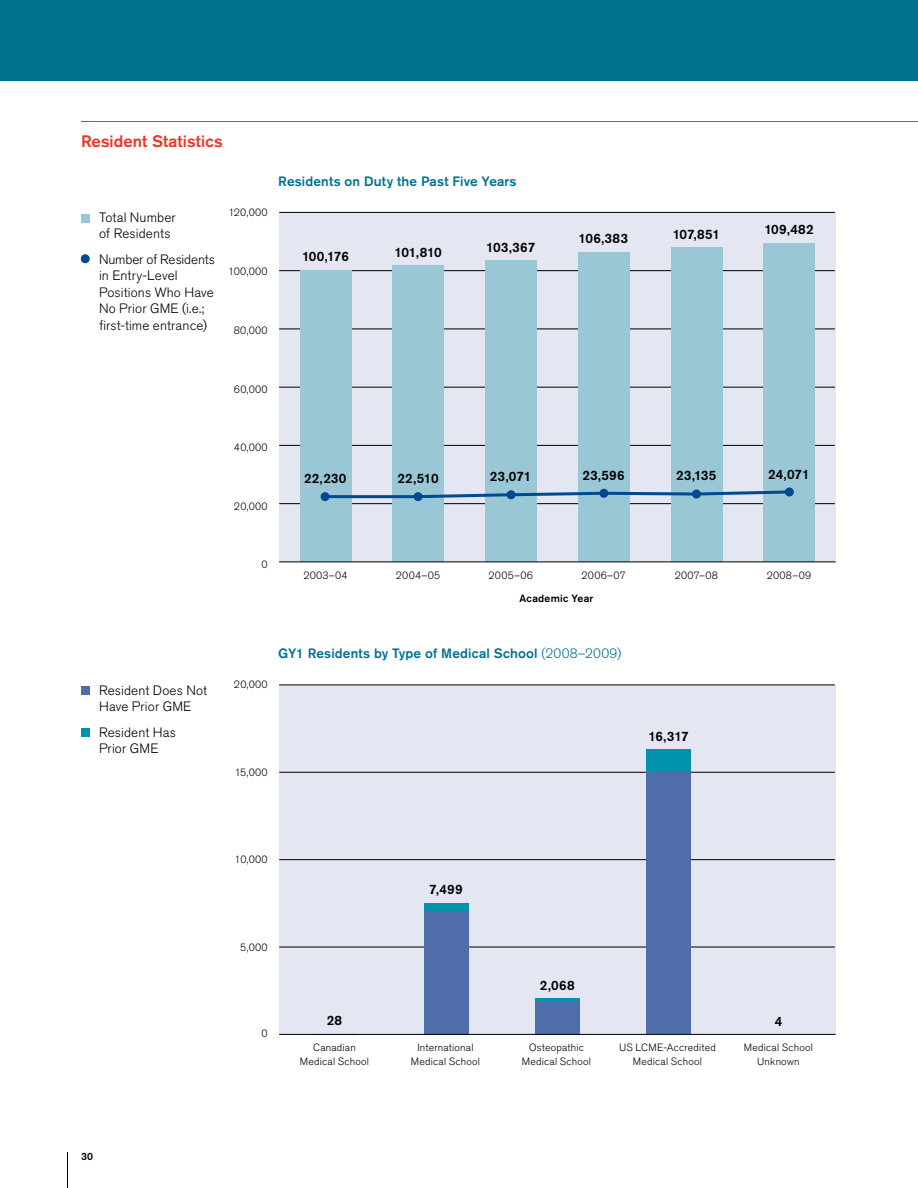
<style>
.page{position:relative;width:918px;height:1188px;background:#fff}
.page>*{position:absolute;margin:0;border:0;box-sizing:border-box;transform-origin:0 0}
.t1{font:500 16.5px "Akzidenz Grotesk Pro";letter-spacing:.005em;color:#ee3424}
.t2{font:300 13.5px/16.5px "Akzidenz Grotesk Pro";letter-spacing:.01em;color:#000}
.t3{font:500 13.5px "Akzidenz Grotesk Pro";letter-spacing:.005em;color:#000}
.t4{font:500 13.5px "Akzidenz Grotesk Pro";letter-spacing:.01em;color:#00728f}
.t5{font:300 10.5px/13.5px "Akzidenz Grotesk Pro";letter-spacing:.02em;color:#000;text-align:center}
.t6{font:500 10.5px "Akzidenz Grotesk Pro";letter-spacing:.02em;color:#000}
.s1{font-weight:300}
</style>
<div class="page">
<hr style="left:67px;top:1152px;width:1px;height:36px;background:#000">
<div style="left:0;top:0;width:918px;height:81px;background:#00728f"></div>
<hr style="left:81px;top:121px;width:837px;height:1px;background:#ee3424">
<div style="left:279px;top:212px;width:557px;height:350px;background:#e4e6f2"></div>
<hr style="left:279px;top:503px;width:556px;height:1px;background:#000">
<hr style="left:279px;top:445px;width:556px;height:1px;background:#000">
<hr style="left:279px;top:387px;width:556px;height:1px;background:#000">
<hr style="left:279px;top:329px;width:556px;height:1px;background:#000">
<hr style="left:279px;top:270px;width:556px;height:1px;background:#000">
<hr style="left:279px;top:212px;width:556px;height:1px;background:#000">
<div style="left:300px;top:270px;width:51px;height:292px;background:#99c7d6"></div>
<div style="left:392px;top:265px;width:52px;height:297px;background:#99c7d6"></div>
<div style="left:485px;top:261px;width:52px;height:301px;background:#99c7d6"></div>
<div style="left:578px;top:252px;width:52px;height:310px;background:#99c7d6"></div>
<div style="left:671px;top:248px;width:51px;height:314px;background:#99c7d6"></div>
<div style="left:763px;top:243px;width:52px;height:319px;background:#99c7d6"></div>
<svg style="left:785px;top:487px;width:9px;height:9px"></svg>
<svg style="left:322px;top:489px;width:470px;height:11px"></svg>
<hr style="left:279px;top:562px;width:557px;height:1px;background:#000">
<div style="left:279px;top:685px;width:557px;height:349px;background:#e4e6f2"></div>
<hr style="left:279px;top:947px;width:556px;height:1px;background:#000">
<hr style="left:279px;top:859px;width:556px;height:1px;background:#000">
<hr style="left:279px;top:772px;width:556px;height:1px;background:#000">
<hr style="left:279px;top:685px;width:556px;height:1px;background:#000">
<div style="left:424px;top:903px;width:44px;height:8px;background:#0091ac"></div>
<hr style="left:535px;top:998px;width:45px;height:3px;background:#0091ac">
<div style="left:646px;top:749px;width:45px;height:23px;background:#0091ac"></div>
<div style="left:424px;top:911px;width:44px;height:123px;background:#4f6da9"></div>
<div style="left:535px;top:1001px;width:45px;height:33px;background:#4f6da9"></div>
<div style="left:646px;top:772px;width:45px;height:262px;background:#4f6da9"></div>
<hr style="left:279px;top:1034px;width:557px;height:1px;background:#000">
<div style="left:81px;top:214px;width:9px;height:8px;background:#99c7d6"></div>
<div style="left:81px;top:254px;width:9px;height:9px;background:#004990;border-radius:50%"></div>
<div style="left:81px;top:686px;width:9px;height:9px;background:#506da9"></div>
<div style="left:81px;top:728px;width:9px;height:9px;background:#0091ac"></div>
<h1 class="t1" style="left:81px;top:131px;width:143px">Resident Statistics</h1>
<p class="t2" style="left:99px;top:209px;width:78px">Total Number of Residents</p>
<p class="t2" style="left:99px;top:251px;width:118px">Number of Residents in Entry-Level<br>Positions Who Have<br>No Prior GME (i.e.; first-time entrance)</p>
<p class="t5" style="left:228px;top:205px;width:41px">120,000</p>
<p class="t5" style="left:228px;top:264px;width:41px">100,000</p>
<p class="t5" style="left:234px;top:324px;width:35px">80,000</p>
<p class="t4" style="left:278px;top:172px;width:240px">Residents on Duty the Past Five Years</p>
<p class="t3" style="left:302px;top:248px;width:48px">100,176</p>
<p class="t3" style="left:395px;top:243px;width:49px">101,810</p>
<p class="t3" style="left:486px;top:239px;width:51px">103,367</p>
<p class="t5" style="left:234px;top:382px;width:35px">60,000</p>
<p class="t5" style="left:234px;top:441px;width:35px">40,000</p>
<p class="t5" style="left:234px;top:499px;width:35px">20,000</p>
<p class="t3" style="left:304px;top:469px;width:44px">22,230</p>
<p class="t3" style="left:397px;top:470px;width:43px">22,510</p>
<p class="t3" style="left:490px;top:468px;width:43px">23,071</p>
<p class="t3" style="left:579px;top:230px;width:51px">106,383</p>
<p class="t3" style="left:582px;top:466px;width:44px">23,596</p>
<p class="t2" style="left:99px;top:682px;width:110px">Resident Does Not<br>Have Prior GME</p>
<p class="t2" style="left:99px;top:724px;width:79px">Resident Has<br>Prior GME</p>
<p class="t5" style="left:262px;top:558px;width:8px">0</p>
<p class="t5" style="left:303px;top:568px;width:46px">2003–04</p>
<p class="t5" style="left:396px;top:568px;width:46px">2004–05</p>
<p class="t5" style="left:489px;top:568px;width:46px">2005–06</p>
<p class="t5" style="left:582px;top:568px;width:46px">2006–07</p>
<p class="t6" style="left:520px;top:591px;width:75px">Academic Year</p>
<p class="t5" style="left:234px;top:678px;width:35px">20,000</p>
<p class="t4" style="left:278px;top:645px;width:345px">GY1 Residents by Type of Medical School <span class="s1">(2008–2009)</span></p>
<p class="t5" style="left:235px;top:765px;width:35px">15,000</p>
<p class="t3" style="left:673px;top:225px;width:49px">107,851</p>
<p class="t3" style="left:764px;top:221px;width:51px">109,482</p>
<p class="t3" style="left:676px;top:467px;width:42px">23,135</p>
<p class="t3" style="left:768px;top:465px;width:43px">24,071</p>
<p class="t5" style="left:675px;top:568px;width:45px">2007–08</p>
<p class="t5" style="left:767px;top:568px;width:46px">2008–09</p>
<p class="t3" style="left:649px;top:727px;width:42px">16,317</p>
<p class="t5" style="left:235px;top:853px;width:35px">10,000</p>
<p class="t5" style="left:240px;top:940px;width:29px">5,000</p>
<p class="t5" style="left:262px;top:1026px;width:8px">0</p>
<p class="t3" style="left:327px;top:1011px;width:17px">28</p>
<p class="t5" style="left:300px;top:1041px;width:71px">Canadian<br>Medical School</p>
<p class="t3" style="left:429px;top:881px;width:35px">7,499</p>
<p class="t5" style="left:411px;top:1041px;width:71px">International<br>Medical School</p>
<p class="t3" style="left:540px;top:976px;width:36px">2,068</p>
<p class="t5" style="left:522px;top:1041px;width:71px">Osteopathic<br>Medical School</p>
<p class="t5" style="left:619px;top:1041px;width:98px">US LCME-Accredited<br>Medical School</p>
<p class="t3" style="left:775px;top:1012px;width:9px">4</p>
<p class="t5" style="left:744px;top:1041px;width:71px">Medical School<br>Unknown</p>
<p class="t6" style="left:81px;top:1149px;width:14px">30</p>
</div>
